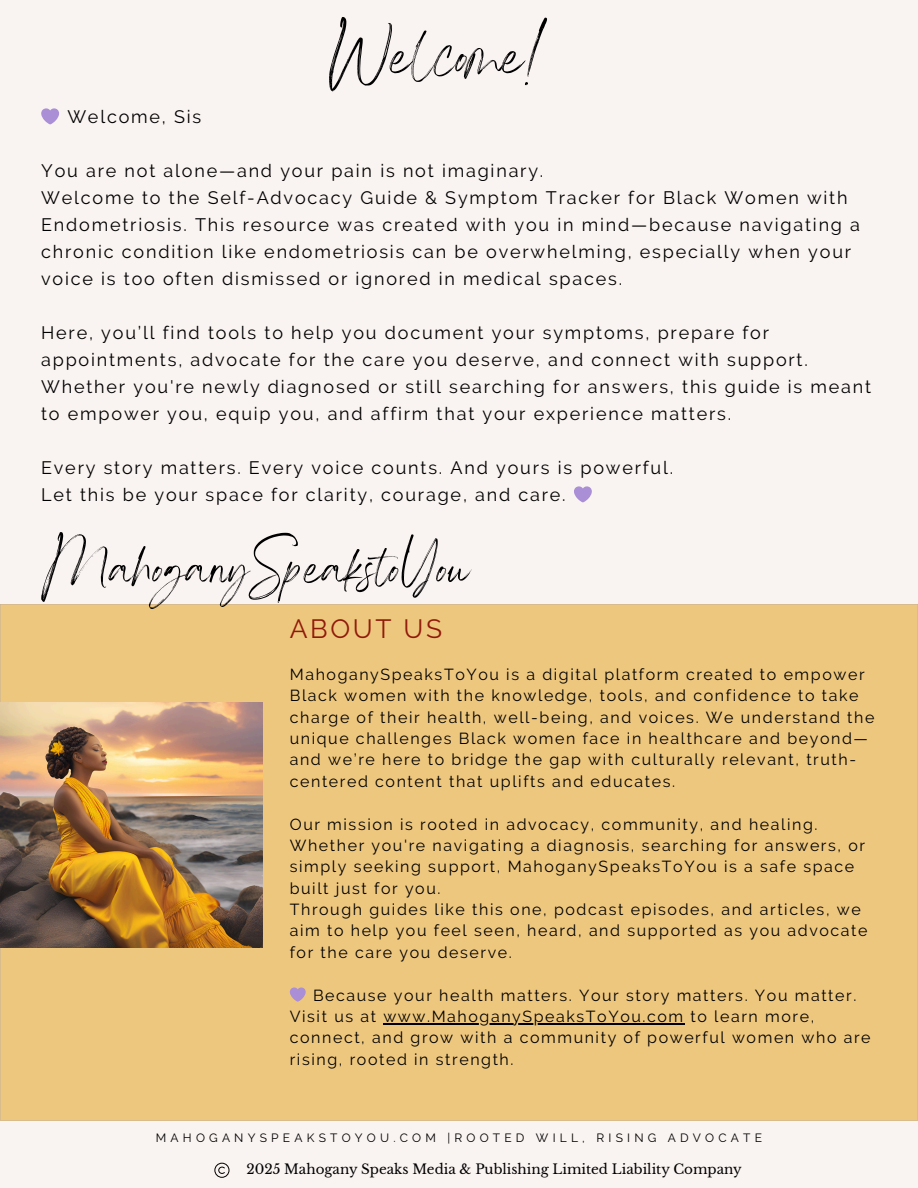
<style>
.page{position:relative;width:918px;height:1188px;background:#f9f3f1}
.page>*{position:absolute;margin:0;border:0;box-sizing:border-box;transform-origin:0 0}
.t1{font:81px "Angella White";color:#000}
.t2{font:69.6px "Angella White";color:#000}
.t3{font:26.4px "Raleway";letter-spacing:.1em;color:#901a0a}
.t4{font:18px/27px "Raleway";letter-spacing:.1em;color:#000}
.t5{font:15.9px/21.3px "Raleway";letter-spacing:.1em;color:#000}
.t6{font:13.5px "Libre Baskerville";color:#000}
.t7{font:12px "Raleway";letter-spacing:.35em;color:#000}
</style>
<div class="page">
<div style="left:0;top:604px;width:918px;height:516px;background:#eec77f"></div>
<img style="left:0;top:703px;width:262px;height:244px">
<hr style="left:383px;top:1023px;width:302px;height:1px;background:#000">
<div style="left:215px;top:1163px;width:14px;height:15px;border:1px solid #000;border-radius:50%"></div>
<svg style="left:218px;top:1167px;width:7px;height:7px"></svg>
<svg style="left:290px;top:988px;width:16px;height:14px"></svg>
<h1 class="t1" style="left:329px;top:5px;width:220px">Welcome!</h1>
<h3 class="t4" style="left:67px;top:103px;width:136px">Welcome, Sis</h3>
<p class="t4" style="left:41px;top:157px;width:820px">You are not alone—and your pain is not imaginary.<br>Welcome to the Self-Advocacy Guide &amp; Symptom Tracker for Black Women with Endometriosis. This resource was created with you in mind—because navigating a chronic condition like endometriosis can be overwhelming, especially when your voice is too often dismissed or ignored in medical spaces.</p>
<h5 class="t4" style="left:41px;top:319px;width:832px">Here, you’ll find tools to help you document your symptoms, prepare for appointments, advocate for the care you deserve, and connect with support.<br>Whether you're newly diagnosed or still searching for answers, this guide is meant to empower you, equip you, and affirm that your experience matters.</h5>
<h5 class="t4" style="left:41px;top:454px;width:634px">Every story matters. Every voice counts. And yours is powerful.<br>Let this be your space for clarity, courage, and care.</h5>
<h5 class="t2" style="left:41px;top:524px;width:430px">MahoganySpeakstoYou</h5>
<h4 class="t3" style="left:290px;top:614px;width:154px">ABOUT US</h4>
<h4 class="t5" style="left:290px;top:664px;width:586px">MahoganySpeaksToYou is a digital platform created to empower Black women with the knowledge, tools, and confidence to take charge of their health, well-being, and voices. We understand the unique challenges Black women face in healthcare and beyond— and we’re here to bridge the gap with culturally relevant, truth&shy;centered content that uplifts and educates.</h4>
<h4 class="t5" style="left:290px;top:813px;width:579px">Our mission is rooted in advocacy, community, and healing.<br>Whether you're navigating a diagnosis, searching for answers, or simply seeking support, MahoganySpeaksToYou is a safe space built just for you.<br>Through guides like this one, podcast episodes, and articles, we aim to help you feel seen, heard, and supported as you advocate for the care you deserve.</h4>
<h4 class="t5" style="left:290px;top:984px;width:568px;text-indent:23px">Because your health matters. Your story matters. You matter.<br>Visit us at</h4>
<h2 class="t5" style="left:290px;top:1006px;width:582px;text-indent:94px">www.MahoganySpeaksToYou.com to learn more, connect, and grow with a community of powerful women who are rising, rooted in strength.</h2>
<p class="t7" style="left:156px;top:1130px;width:608px">MAHOGANYSPEAKSTOYOU.COM |ROOTED WILL, RISING ADVOCATE</p>
<p class="t6" style="left:246px;top:1161px;width:497px">2025 Mahogany Speaks Media &amp; Publishing Limited Liability Company</p>
</div>
